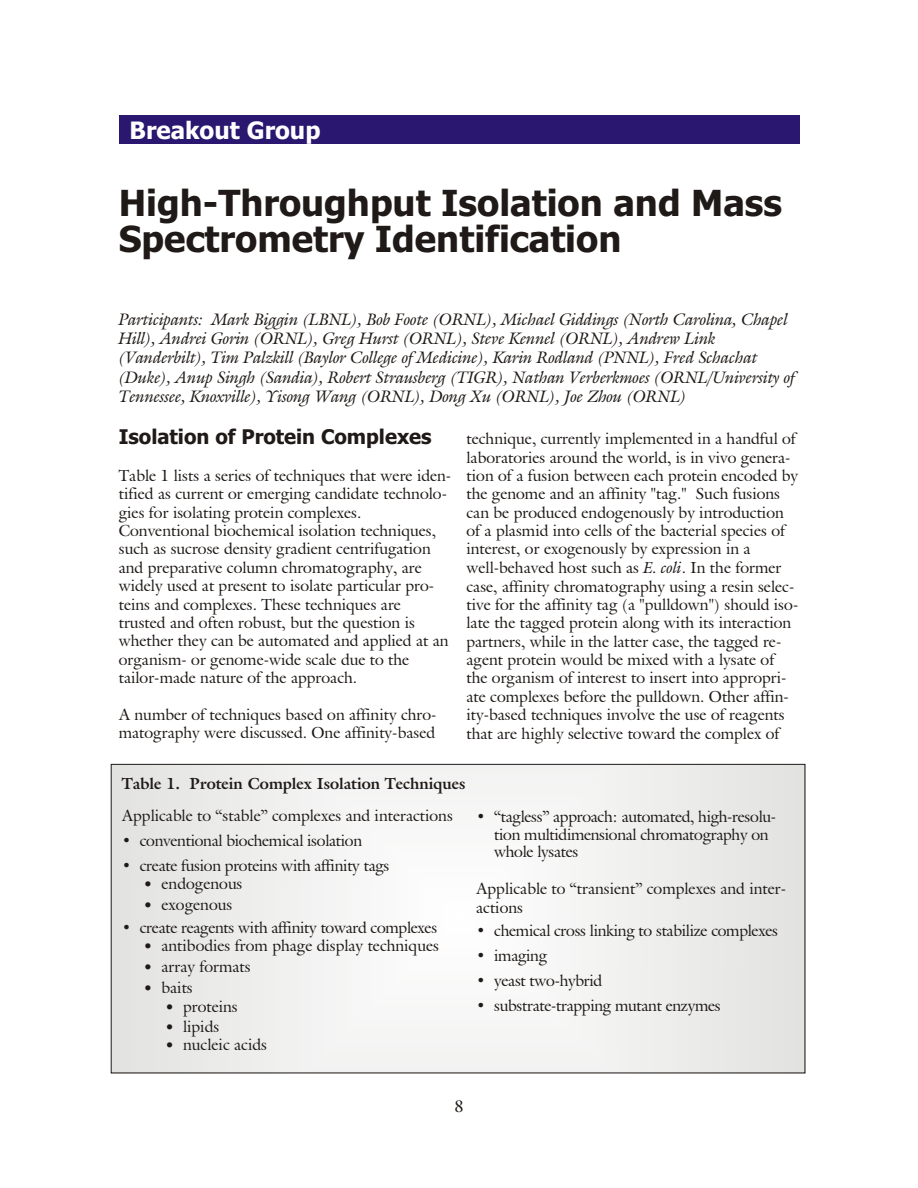
<style>
.page{position:relative;width:918px;height:1188px;background:#fff}
.page>*{position:absolute;margin:0;border:0;box-sizing:border-box;transform-origin:0 0}
.t1{font:700 36px/36px "Tahoma";color:#1f1a17}
.t2{font:700 24px "Tahoma";color:#fff}
.t3{font:700 20.25px "Tahoma";color:#1f1a17}
.t4{font:italic 16.5px/19.2px "Galliard IT Cby BT";color:#1f1a17}
.t5{font:16.5px "Galliard IT Cby BT";color:#1f1a17}
.t6{font:15.75px/18.5px "Galliard IT Cby BT";letter-spacing:.005em;color:#1f1a17}
.t7{font:15.75px/17.9px "Galliard IT Cby BT";letter-spacing:-.015em;color:#1f1a17}
.t8{font:700 15.75px "Galliard IT Cby BT";color:#1f1a17}
.s1{font-style:italic}
.s2{font-family:"Palatino Linotype";font-weight:700}
.s3{font-family:"Palatino Linotype";font-size:15px}
</style>
<div class="page">
<div style="left:119px;top:115px;width:680px;height:29px;background:#291770"></div>
<div style="left:111px;top:764px;width:694px;height:309px;background:linear-gradient(to right,#efefef,#efefef)"></div>
<h2 class="t2" style="left:130px;top:121px;width:192px">Breakout Group</h2>
<h1 class="t1" style="left:119px;top:187px;width:665px">High-Throughput Isolation and Mass<br>Spectrometry Identification</h1>
<p class="t4" style="left:119px;top:311px;width:678px">Par tic i pants: Mark Biggin (LBNL), Bob Foote (ORNL), Michael Giddings (North Carolina, Cha pel Hill), Andrei Gorin (ORNL), Greg Hurst (ORNL), Steve Ken nel (ORNL), Andrew Link (Vanderbilt), Tim Palzkill (Baylor Col lege of Med i cine), Karin Rodland (PNNL), Fred Schachat (Duke), Anup Singh (Sandia), Rob ert Strausberg (TIGR), Nathan Verberkmoes (ORNL/Uni ver sity of Ten nes see, Knox ville), Yisong Wang (ORNL), Dong Xu (ORNL), Joe Zhou (ORNL)</p>
<p class="t3" style="left:119px;top:429px;width:314px">Isolation of Protein Complexes</p>
<p class="t6" style="left:119px;top:468px;width:334px">Ta ble 1 lists a se ries of tech niques that were iden - ti fied as cur rent or emerg ing can di date tech nol o - gies for iso lat ing pro tein com plexes.<br>Con ven tional bio chem i cal iso la tion tech niques, such as su crose den sity gra di ent centrifugation and pre para tive col umn chro ma tog ra phy, are widely used at pres ent to iso late par tic u lar pro - teins and com plexes. These tech niques are trusted and of ten ro bust, but the ques tion is whether they can be au to mated and ap plied at an or gan ism- or ge nome-wide scale due to the tailor-made nature of the approach.</p>
<p class="t6" style="left:119px;top:707px;width:319px">A num ber of tech niques based on af fin ity chro - ma tog ra phy were dis cussed. One af fin ity-based</p>
<p class="t6" style="left:466px;top:431px;width:333px">tech nique, cur rently im ple mented in a hand ful of lab o ra to ries around the world, is in vivo gen er a - tion of a fu sion be tween each pro tein en coded by the ge nome and an af fin ity "tag." Such fu sions can be pro duced en dog e nously by in tro duc tion of a plasmid into cells of the bac te rial spe cies of in ter est, or ex og e nously by ex pres sion in a well-be haved host such as <span class="s1">E. coli</span>. In the for mer case, af fin ity chro ma tog ra phy us ing a resin se lec - tive for the af fin ity tag (a "pulldown") should iso - late the tagged pro tein along with its in ter ac tion part ners, while in the lat ter case, the tagged re - agent pro tein would be mixed with a lysate of the or gan ism of in ter est to in sert into ap pro pri - ate com plexes be fore the pulldown. Other af fin - ity-based tech niques in volve the use of re agents that are highly se lec tive to ward the com plex of</p>
<p class="t8" style="left:122px;top:777px;width:345px">Table 1. Pro tein Com plex Iso la tion Tech niques</p>
<p class="t6" style="left:122px;top:807px;width:333px">Ap pli ca ble to “sta ble” com plexes and in ter ac tions</p>
<p class="t7" style="left:122px;top:833px;width:242px"><span class="s2">•</span> con ven tional bio chem i cal iso la tion</p>
<p class="t7" style="left:122px;top:858px;width:269px"><span class="s2">•</span> cre ate fusion pro teins with affin ity tags</p>
<p class="t6" style="left:143px;top:875px;width:101px"><span class="s3">•</span> endog e nous</p>
<p class="t6" style="left:143px;top:896px;width:90px"><span class="s3">•</span> exog e nous</p>
<p class="t7" style="left:122px;top:920px;width:317px"><span class="s2">•</span> cre ate reagents with affin ity toward com plexes</p>
<p class="t6" style="left:143px;top:937px;width:297px"><span class="s3">•</span> anti bod ies from phage dis play tech niques</p>
<p class="t6" style="left:143px;top:958px;width:109px"><span class="s3">•</span> array for mats</p>
<p class="t6" style="left:143px;top:979px;width:51px"><span class="s3">•</span> baits</p>
<p class="t6" style="left:165px;top:999px;width:74px"><span class="s3">•</span> pro teins</p>
<p class="t6" style="left:165px;top:1019px;width:56px"><span class="s3">•</span> lipids</p>
<p class="t6" style="left:165px;top:1037px;width:103px"><span class="s3">•</span> nucleic acids</p>
<p class="t7" style="left:494px;top:809px;width:283px;text-indent:-18px"><span class="s2">•</span> “tagless” approach: auto mated, high-res o lu - tion mul ti di men sional chro ma tog ra phy on whole lysates</p>
<p class="t6" style="left:476px;top:881px;width:311px">Ap pli ca ble to “tran sient” com plexes and in ter - ac tions</p>
<p class="t7" style="left:476px;top:923px;width:303px"><span class="s2">•</span> chem i cal cross link ing to sta bi lize com plexes</p>
<p class="t6" style="left:476px;top:948px;width:72px"><span class="s2">•</span> imag ing</p>
<p class="t7" style="left:476px;top:973px;width:128px"><span class="s2">•</span> yeast two-hybrid</p>
<p class="t7" style="left:476px;top:998px;width:246px"><span class="s2">•</span> sub strate-trap ping mutant enzymes</p>
<p class="t5" style="left:454px;top:1100px;width:11px">8</p>
</div>
